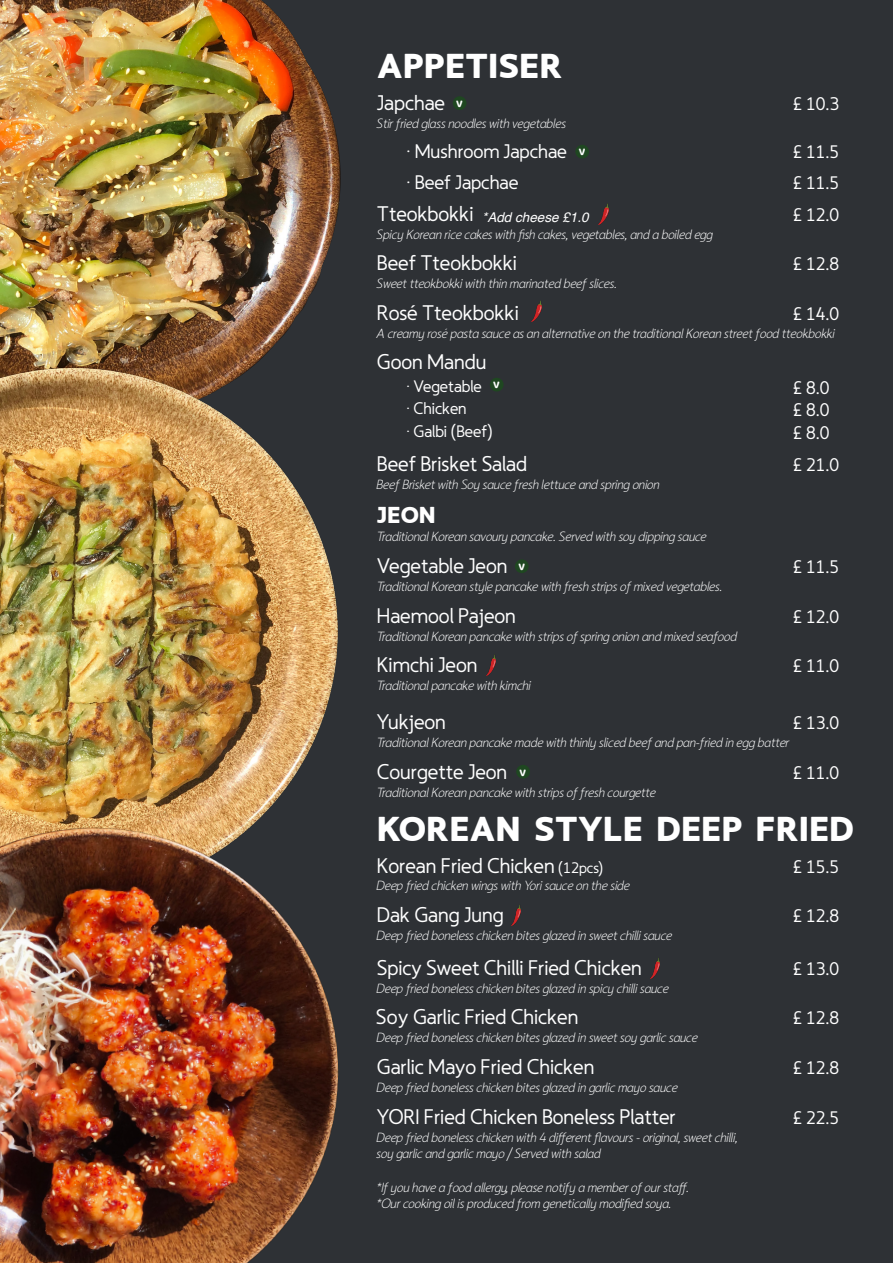
<style>
.page{position:relative;width:893px;height:1263px;background:#2e3135}
.page>*{position:absolute;margin:0;border:0;box-sizing:border-box;transform-origin:0 0}
.Category{font:800 36px "LT Asus";color:#fff}
.Category-2{font:800 24px "LT Asus";color:#fff}
.Menu_Name{font:21px "LT Asus";color:#fff}
.Sub_Menu_Name{font:19.5px "LT Asus";color:#fff}
.Price{font:18px "LT Asus";color:#fff}
.Sub_Menu_Name-2{font:16.5px "LT Asus";color:#fff}
.Description{font:italic 300 13.5px "LT Asus";color:#fff}
.Add_topping{font:italic 13.5px "Helvetica";color:#fff}
.t1{font:700 10.5px "Baloo 2";color:#fff}
.s1{font-size:15px}
</style>
<div class="page">
<img style="left:0;top:0;width:341px;height:346px">
<img style="left:0;top:346px;width:338px;height:428px">
<img style="left:0;top:774px;width:339px;height:489px">
<div style="left:490px;top:378px;width:14px;height:13px;background:#1f4721;border-radius:50%"></div>
<div style="left:575px;top:145px;width:14px;height:14px;background:#1f4721;border-radius:50%"></div>
<div style="left:453px;top:96px;width:13px;height:14px;background:#1f4721;border-radius:50%"></div>
<img style="left:599px;top:204px;width:9px;height:21px">
<img style="left:532px;top:300px;width:9px;height:21px">
<div style="left:515px;top:559px;width:14px;height:14px;background:#1f4721;border-radius:50%"></div>
<div style="left:516px;top:765px;width:14px;height:14px;background:#1f4721;border-radius:50%"></div>
<img style="left:487px;top:655px;width:9px;height:21px">
<img style="left:651px;top:958px;width:9px;height:20px">
<img style="left:512px;top:905px;width:9px;height:20px">
<p class="Category" style="left:377px;top:44px;width:187px">APPETISER</p>
<p class="Menu_Name" style="left:377px;top:90px;width:70px">Japchae</p>
<p class="Description" style="left:377px;top:115px;width:191px">Stir fried glass noodles with vegetables</p>
<p class="Sub_Menu_Name" style="left:407px;top:140px;width:162px">· Mushroom Japchae</p>
<p class="Sub_Menu_Name" style="left:407px;top:171px;width:113px">· Beef Japchae</p>
<p class="t1" style="left:456px;top:97px;width:8px">V</p>
<p class="t1" style="left:579px;top:146px;width:8px">V</p>
<p class="Menu_Name" style="left:377px;top:201px;width:98px">Tteokbokki</p>
<p class="Description" style="left:377px;top:226px;width:338px">Spicy Korean rice cakes with fish cakes, vegetables, and a boiled egg</p>
<p class="Add_topping" style="left:482px;top:207px;width:108px">*Add cheese £1.0</p>
<p class="Menu_Name" style="left:377px;top:251px;width:142px">Beef Tteokbokki</p>
<p class="Description" style="left:377px;top:276px;width:242px">Sweet tteokbokki with thin marinated beef slices.</p>
<p class="Price" style="left:793px;top:93px;width:48px">£ 10.3</p>
<p class="Price" style="left:793px;top:142px;width:48px">£ 11.5</p>
<p class="Price" style="left:793px;top:172px;width:48px">£ 11.5</p>
<p class="Price" style="left:793px;top:204px;width:48px">£ 12.0</p>
<p class="Price" style="left:793px;top:254px;width:48px">£ 12.8</p>
<p class="Menu_Name" style="left:377px;top:300px;width:143px">Rosé Tteokbokki</p>
<p class="Price" style="left:793px;top:303px;width:48px">£ 14.0</p>
<p class="Description" style="left:377px;top:325px;width:460px">A creamy rosé pasta sauce as an alternative on the traditional Korean street food tteokbokki</p>
<p class="Menu_Name" style="left:377px;top:350px;width:111px">Goon Mandu</p>
<p class="Sub_Menu_Name-2" style="left:407px;top:376px;width:77px">· Vegetable</p>
<p class="Sub_Menu_Name-2" style="left:407px;top:398px;width:61px">· Chicken</p>
<p class="Sub_Menu_Name-2" style="left:407px;top:421px;width:88px">· Galbi (Beef)</p>
<p class="t1" style="left:493px;top:379px;width:8px">V</p>
<p class="Price" style="left:793px;top:377px;width:38px">£ 8.0</p>
<p class="Price" style="left:793px;top:399px;width:38px">£ 8.0</p>
<p class="Price" style="left:793px;top:422px;width:38px">£ 8.0</p>
<p class="Menu_Name" style="left:377px;top:452px;width:152px">Beef Brisket Salad</p>
<p class="Price" style="left:793px;top:454px;width:48px">£ 21.0</p>
<p class="Description" style="left:377px;top:477px;width:285px">Beef Brisket with Soy sauce fresh lettuce and spring onion</p>
<p class="Category-2" style="left:377px;top:500px;width:60px">JEON</p>
<p class="Description" style="left:377px;top:529px;width:331px">Traditional Korean savoury pancake. Served with soy dipping sauce</p>
<p class="Menu_Name" style="left:377px;top:554px;width:132px">Vegetable Jeon</p>
<p class="Description" style="left:377px;top:579px;width:347px">Traditional Korean style pancake with fresh strips of mixed vegetables.</p>
<p class="t1" style="left:518px;top:560px;width:8px">V</p>
<p class="Price" style="left:793px;top:556px;width:48px">£ 11.5</p>
<p class="Menu_Name" style="left:377px;top:603px;width:140px">Haemool Pajeon</p>
<p class="Description" style="left:377px;top:628px;width:362px">Traditional Korean pancake with strips of spring onion and mixed seafood</p>
<p class="Price" style="left:793px;top:606px;width:48px">£ 12.0</p>
<p class="Menu_Name" style="left:377px;top:653px;width:102px">Kimchi Jeon</p>
<p class="Description" style="left:377px;top:678px;width:156px">Traditional pancake with kimchi</p>
<p class="Price" style="left:793px;top:656px;width:48px">£ 11.0</p>
<p class="Menu_Name" style="left:377px;top:710px;width:71px">Yukjeon</p>
<p class="Description" style="left:377px;top:734px;width:414px">Traditional Korean pancake made with thinly sliced beef and pan-fried in egg batter</p>
<p class="Price" style="left:793px;top:712px;width:48px">£ 13.0</p>
<p class="Menu_Name" style="left:377px;top:759px;width:132px">Courgette Jeon</p>
<p class="Description" style="left:377px;top:784px;width:281px">Traditional Korean pancake with strips of fresh courgette</p>
<p class="t1" style="left:520px;top:766px;width:8px">V</p>
<p class="Price" style="left:793px;top:762px;width:48px">£ 11.0</p>
<p class="Category" style="left:377px;top:807px;width:479px">KOREAN STYLE DEEP FRIED</p>
<p class="Menu_Name" style="left:377px;top:853px;width:228px">Korean Fried Chicken <span class="s1">(12pcs)</span></p>
<p class="Description" style="left:377px;top:878px;width:255px">Deep fried chicken wings with Yori sauce on the side</p>
<p class="Price" style="left:793px;top:856px;width:48px">£ 15.5</p>
<p class="Menu_Name" style="left:377px;top:903px;width:128px">Dak Gang Jung</p>
<p class="Description" style="left:377px;top:928px;width:297px">Deep fried boneless chicken bites glazed in sweet chilli sauce</p>
<p class="Price" style="left:793px;top:905px;width:48px">£ 12.8</p>
<p class="Menu_Name" style="left:377px;top:955px;width:266px">Spicy Sweet Chilli Fried Chicken</p>
<p class="Description" style="left:377px;top:980px;width:294px">Deep fried boneless chicken bites glazed in spicy chilli sauce</p>
<p class="Price" style="left:793px;top:958px;width:48px">£ 13.0</p>
<h3 class="Menu_Name" style="left:376px;top:1005px;width:204px">Soy Garlic Fried Chicken</h3>
<p class="Description" style="left:377px;top:1030px;width:323px">Deep fried boneless chicken bites glazed in sweet soy garlic sauce</p>
<p class="Price" style="left:793px;top:1008px;width:48px">£ 12.8</p>
<p class="Menu_Name" style="left:377px;top:1054px;width:219px">Garlic Mayo Fried Chicken</p>
<p class="Description" style="left:377px;top:1079px;width:303px">Deep fried boneless chicken bites glazed in garlic mayo sauce</p>
<p class="Price" style="left:793px;top:1057px;width:48px">£ 12.8</p>
<p class="Menu_Name" style="left:377px;top:1104px;width:300px">YORI Fried Chicken Boneless Platter</p>
<p class="Description" style="left:377px;top:1129px;width:363px">Deep fried boneless chicken with 4 different flavours - original, sweet chilli,</p>
<p class="Description" style="left:377px;top:1145px;width:226px">soy garlic and garlic mayo / Served with salad</p>
<p class="Price" style="left:793px;top:1107px;width:48px">£ 22.5</p>
<p class="Description" style="left:377px;top:1179px;width:314px">*If you have a food allergy, please notify a member of our staff.</p>
<p class="Description" style="left:377px;top:1196px;width:296px">*Our cooking oil is produced from genetically modified soya.</p>
</div>
